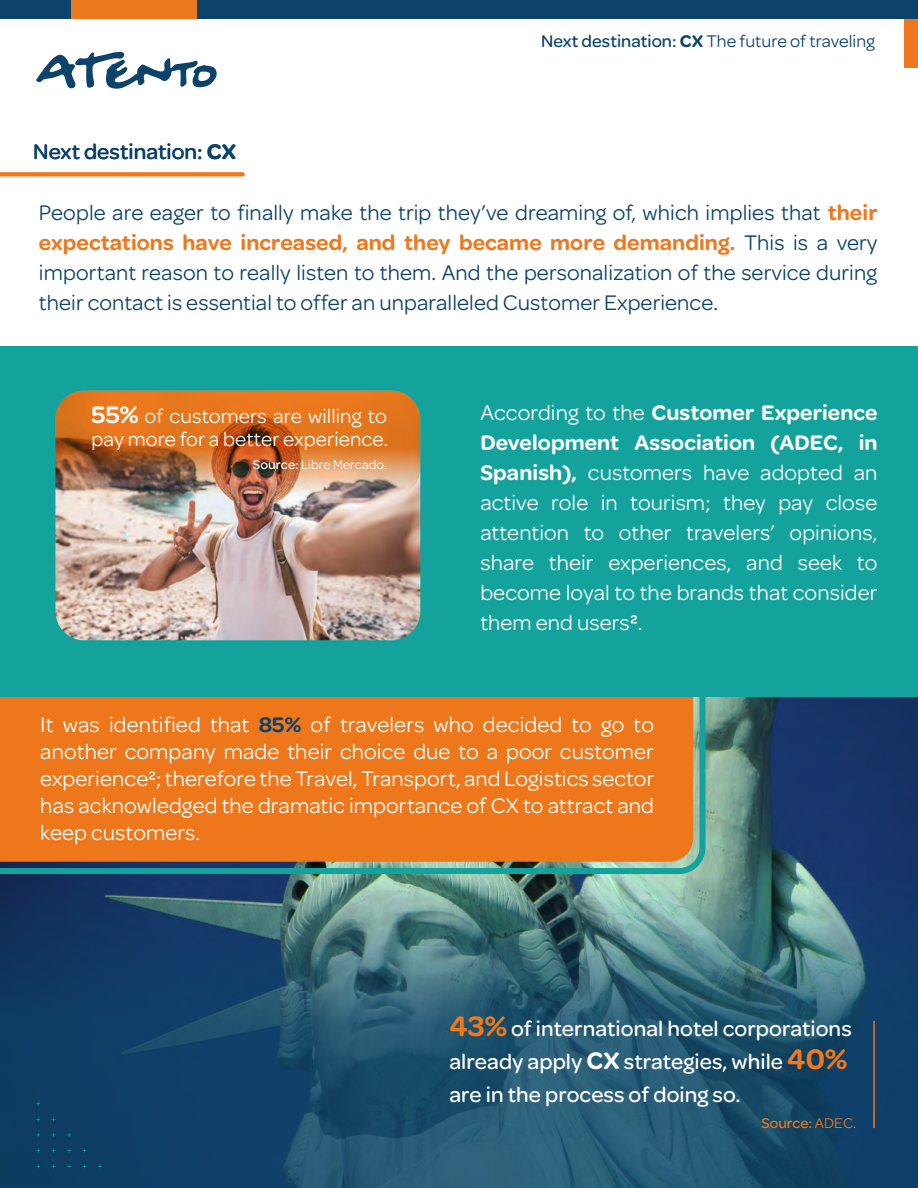
<style>
.page{position:relative;width:918px;height:1188px;background:#fff}
.page>*{position:absolute;margin:0;border:0;box-sizing:border-box;transform-origin:0 0}
.t1{font:22.5px/30px "Omnes";letter-spacing:.005em;color:#fff;text-align:justify}
.t2{font:22.5px/30px "Omnes";letter-spacing:.005em;color:#0d436a;text-align:justify}
.t3{font:500 22.5px/33px "Omnes";letter-spacing:.005em;color:#fff}
.t4{font:500 22.5px "Omnes";letter-spacing:.005em;color:#0d436a}
.t5{font:21px/22.5px "Omnes";letter-spacing:.005em;color:#fff}
.t6{font:18px "Omnes";letter-spacing:.005em;color:#0d436a}
.t7{font:500 15px "Omnes";letter-spacing:.005em;color:#ee771b}
.t8{font:13.5px "Omnes";letter-spacing:.005em;color:#fff}
.s1{font-weight:600}
.s2{font-weight:500}
.s3{font-weight:600;color:#ee781d}
.s4{font-weight:600;font-size:25.5px}
.s5{font-weight:600;color:#0d436a}
.s6{font-weight:600;font-size:30px;color:#ee781d}
.s7{font-weight:400}
</style>
<div class="page">
<svg style="left:0;top:697px;width:918px;height:491px;background:#285570"></svg>
<svg style="left:36px;top:52px;width:181px;height:37px"></svg>
<div style="left:905px;top:18px;width:13px;height:50px;background:#ee781d"></div>
<svg style="left:36px;top:1164px;width:4px;height:4px"></svg>
<svg style="left:52px;top:1164px;width:4px;height:4px"></svg>
<svg style="left:67px;top:1164px;width:4px;height:4px"></svg>
<svg style="left:83px;top:1164px;width:4px;height:4px"></svg>
<svg style="left:36px;top:1149px;width:4px;height:4px"></svg>
<svg style="left:52px;top:1149px;width:4px;height:4px"></svg>
<svg style="left:67px;top:1149px;width:4px;height:4px"></svg>
<svg style="left:83px;top:1149px;width:4px;height:4px"></svg>
<svg style="left:36px;top:1133px;width:4px;height:4px"></svg>
<svg style="left:52px;top:1133px;width:4px;height:4px"></svg>
<svg style="left:67px;top:1133px;width:4px;height:4px"></svg>
<svg style="left:36px;top:1117px;width:4px;height:4px"></svg>
<svg style="left:52px;top:1117px;width:4px;height:4px"></svg>
<svg style="left:36px;top:1102px;width:4px;height:4px"></svg>
<svg style="left:98px;top:1164px;width:4px;height:4px"></svg>
<svg style="left:0;top:172px;width:243px;height:4px"></svg>
<svg style="left:0;top:697px;width:708px;height:180px;background:#42908f"></svg>
<div style="left:0;top:697px;width:693px;height:165px;background:#ee771b"></div>
<svg style="left:149px;top:771px;width:6px;height:9px"></svg>
<div style="left:0;top:347px;width:918px;height:350px;background:#13a39c"></div>
<div style="left:0;top:0;width:918px;height:18px;background:#0d436a"></div>
<div style="left:71px;top:0;width:126px;height:18px;background:#ee781d"></div>
<img style="left:55px;top:391px;width:365px;height:249px">
<svg style="left:631px;top:615px;width:6px;height:9px"></svg>
<img style="left:55px;top:391px;width:365px;height:106px;border-radius:29px">
<hr style="left:873px;top:1021px;width:2px;height:107px;background:#ee781d">
<p class="t4" style="left:33px;top:136px;width:204px">Next destination: <span class="s1">CX</span></p>
<p class="t6" style="left:541px;top:29px;width:335px"><span class="s2">Next destination:</span> <span class="s1">CX</span> The future of traveling</p>
<p class="t2" style="left:39px;top:196px;width:840px">People are eager to finally make the trip they’ve dreaming of, which implies that <span class="s3">their expectations have increased, and they became more demanding.</span> This is a very important reason to really listen to them. And the personalization of the service during their contact is essential to offer an unparalleled Customer Experience.</p>
<p class="t5" style="left:92px;top:404px;width:298px"><span class="s4">55%</span> of customers are willing to pay more for a better experience.</p>
<p class="t8" style="left:253px;top:456px;width:136px"><span class="s2">Source:</span> Libre Mercado.</p>
<p class="t1" style="left:480px;top:396px;width:399px">According to the <span class="s1">Customer Experience Development Association (ADEC, in Spanish),</span> customers have adopted an active role in tourism; they pay close attention to other travelers’ opinions, share their experiences, and seek to become loyal to the brands that consider them end users .</p>
<p class="t1" style="left:40px;top:708px;width:615px">It was identified that <span class="s5">85%</span> of travelers who decided to go to</p>
<p class="t1" style="left:40px;top:737px;width:616px;line-height:27px">another company made their choice due to a poor customer experience ; therefore the Travel, Transport, and Logistics sector has acknowledged the dramatic importance of CX to attract and keep customers.</p>
<p class="t3" style="left:449px;top:1011px;width:404px"><span class="s6">43%</span> of international hotel corporations already apply <span class="s4">CX</span> strategies, while <span class="s6">40% </span>are in the process of doing so.</p>
<p class="t7" style="left:761px;top:1113px;width:96px">Source: <span class="s7">ADEC.</span></p>
</div>
